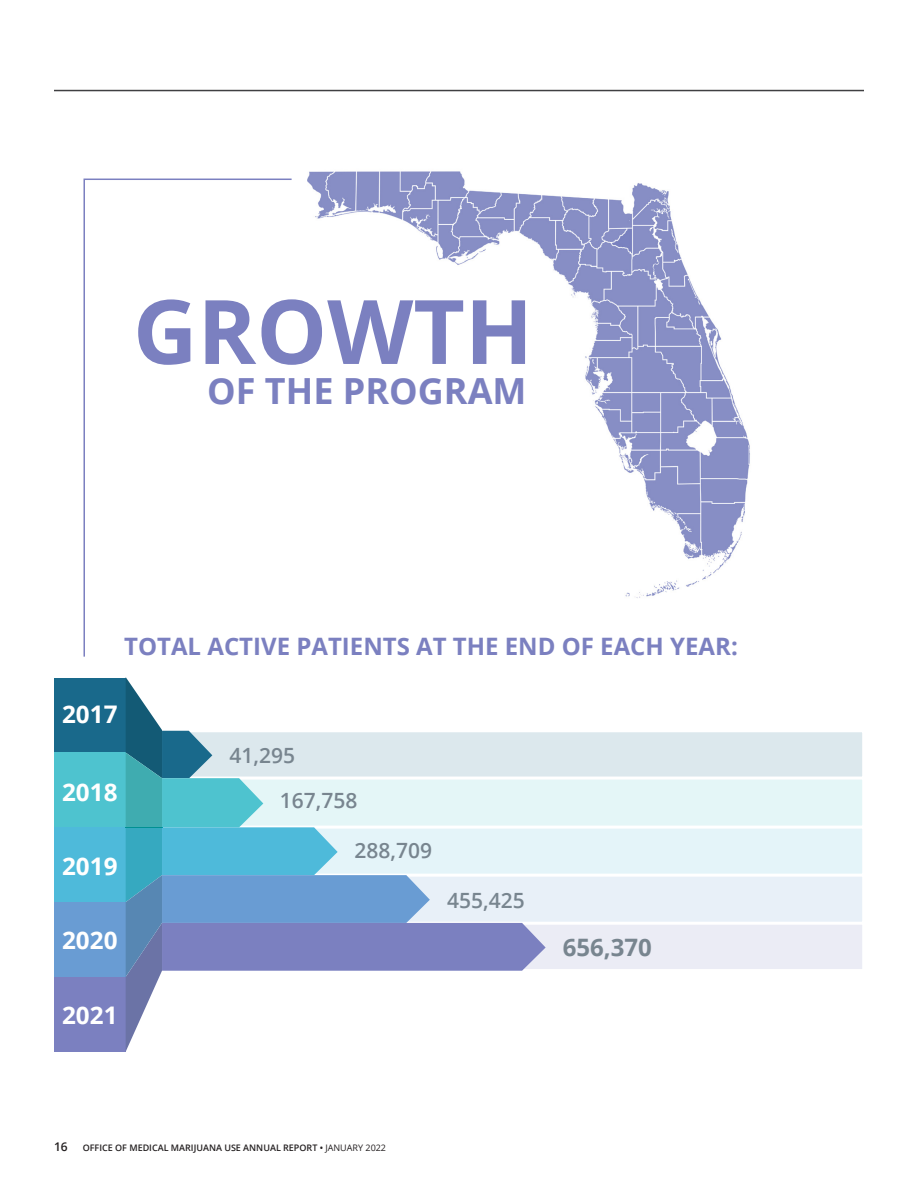
<style>
.page{position:relative;width:918px;height:1188px;background:#fff}
.page>*{position:absolute;margin:0;border:0;box-sizing:border-box;transform-origin:0 0}
.t1{font:700 89.1px "Open Sans";color:#7b80c0}
.t2{font:700 36px "Open Sans";color:#7b80c0}
.t3{font:700 24.3px "Open Sans";color:#fff}
.t4{font:700 24px "Open Sans";color:#7b80c0}
.t5{font:700 24px "Open Sans";color:#78858f}
.t6{font:600 21px "Open Sans";color:#78858f}
.t7{font:600 9px "Open Sans";color:#231f20}
.s1{font-size:12px}
.s2{font-weight:400}
</style>
<div class="page">
<hr style="left:54px;top:90px;width:810px;height:1px;background:#404042">
<div style="left:160px;top:729px;width:705px;height:51px;background:#dce8ed;border:3px solid #fff"></div>
<div style="left:158px;top:777px;width:707px;height:52px;background:#e4f6f7;border:3px solid #fff"></div>
<div style="left:160px;top:826px;width:705px;height:51px;background:#e4f4f9;border:3px solid #fff"></div>
<div style="left:353px;top:874px;width:512px;height:51px;background:#e8f0f8;border:3px solid #fff"></div>
<div style="left:353px;top:922px;width:512px;height:50px;background:#ebecf5;border:3px solid #fff"></div>
<div style="left:54px;top:678px;width:72px;height:75px;background:#19698b"></div>
<div style="left:54px;top:753px;width:72px;height:74px;background:#4ec3cf"></div>
<div style="left:54px;top:827px;width:72px;height:75px;background:#4ebada"></div>
<div style="left:54px;top:902px;width:72px;height:75px;background:#699cd3"></div>
<div style="left:54px;top:977px;width:72px;height:75px;background:#7b80c0"></div>
<svg style="left:126px;top:677px;width:420px;height:374px"></svg>
<img style="left:307px;top:171px;width:443px;height:427px">
<svg style="left:83px;top:178px;width:209px;height:479px"></svg>
<p class="t1" style="left:133px;top:269px;width:402px">GROWTH</p>
<p class="t2" style="left:207px;top:366px;width:321px">OF THE PROGRAM</p>
<p class="t4" style="left:124px;top:630px;width:615px">TOTAL ACTIVE PATIENTS AT THE END OF EACH YEAR:</p>
<h3 class="t3" style="left:62px;top:697px;width:57px">2017</h3>
<h3 class="t3" style="left:62px;top:775px;width:57px">2018</h3>
<h3 class="t3" style="left:62px;top:849px;width:57px">2019</h3>
<h3 class="t3" style="left:62px;top:923px;width:57px">2020</h3>
<h3 class="t3" style="left:62px;top:998px;width:57px">2021</h3>
<p class="t6" style="left:230px;top:741px;width:67px">41,295</p>
<p class="t6" style="left:280px;top:786px;width:79px">167,758</p>
<p class="t6" style="left:355px;top:836px;width:79px">288,709</p>
<p class="t6" style="left:447px;top:886px;width:79px">455,425</p>
<p class="t5" style="left:563px;top:931px;width:91px">656,370</p>
<p class="t7" style="left:54px;top:1141px;width:334px"><span class="s1">16</span> OFFICE OF MEDICAL MARIJUANA USE ANNUAL REPORT • <span class="s2">JANUARY 2022</span></p>
</div>
